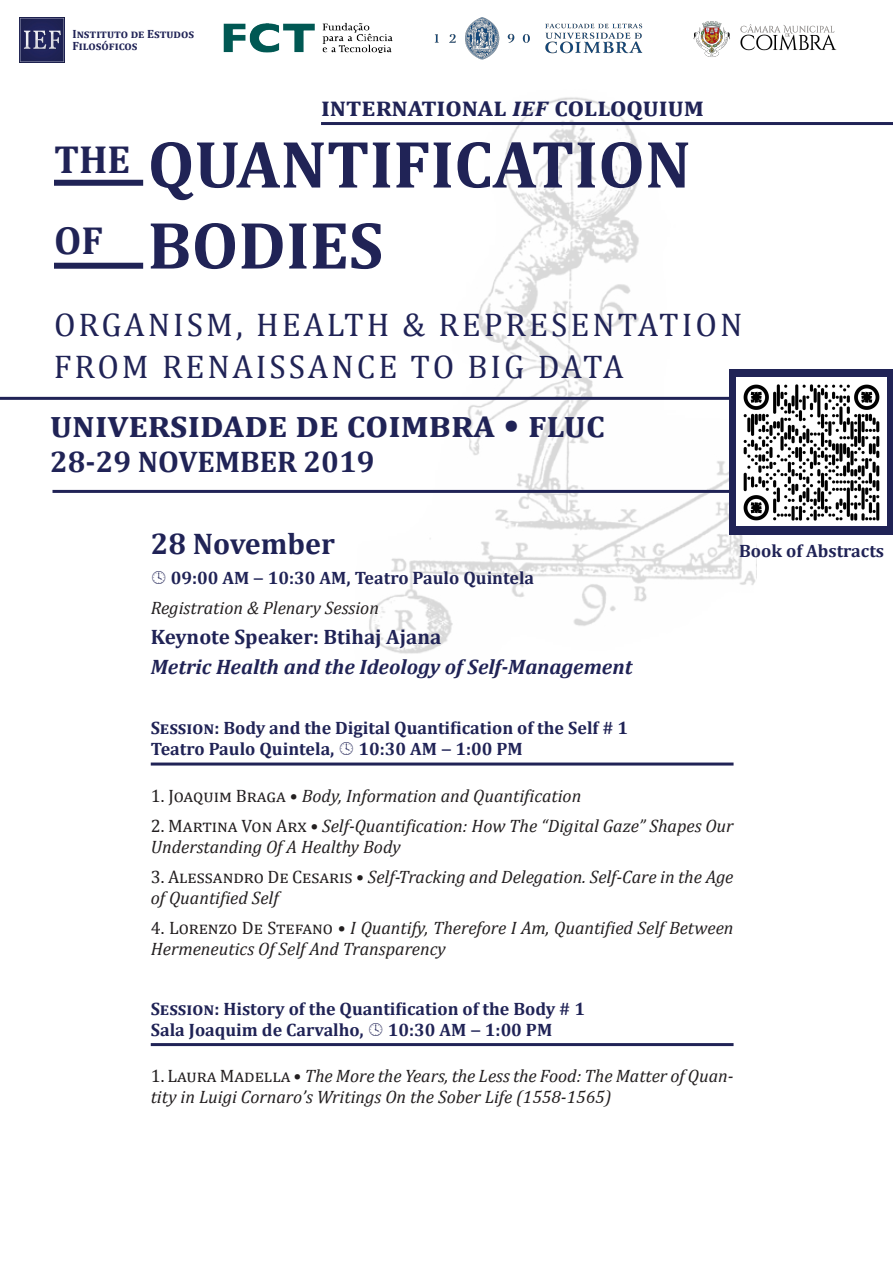
<style>
.page{position:relative;width:893px;height:1263px;background:#fff}
.page>*{position:absolute;margin:0;border:0;box-sizing:border-box;transform-origin:0 0}
.t1{font:700 67.5px/81px "Cambria";color:#202356}
.t2{font:700 37.5px "Cambria";color:#202356}
.t3{font:33px/42px "Cambria";letter-spacing:.09em;color:#202356}
.t4{font:700 30px "Cambria";color:#202356}
.t5{font:700 27px "Cambria";color:#202356}
.t6{font:italic 700 21px "Cambria";color:#202356}
.t7{font:700 21px "Cambria";color:#202356}
.t8{font:italic 18px/21px "Cambria";color:#231f20}
.t9{font:700 18px/21px "Cambria";color:#202356}
.t10{font:700 12px/12px "Cambria";color:#202356}
.s1{font-style:italic}
.s2{font-style:normal}
</style>
<div class="page">
<img style="left:355px;top:97px;width:401px;height:557px">
<hr style="left:151px;top:762px;width:583px;height:3px;background:#202356">
<hr style="left:151px;top:1043px;width:583px;height:3px;background:#202356">
<div style="left:54px;top:180px;width:89px;height:6px;background:#202356"></div>
<div style="left:54px;top:263px;width:89px;height:6px;background:#202356"></div>
<hr style="left:0;top:397px;width:743px;height:3px;background:#202356">
<hr style="left:52px;top:490px;width:839px;height:3px;background:#202356">
<hr style="left:321px;top:122px;width:572px;height:3px;background:#202356">
<img style="left:223px;top:22px;width:170px;height:31px">
<img style="left:434px;top:17px;width:209px;height:43px">
<img style="left:20px;top:18px;width:45px;height:44px">
<img style="left:693px;top:21px;width:144px;height:36px">
<div style="left:729px;top:369px;width:164px;height:166px;background:#202356"></div>
<img style="left:736px;top:377px;width:150px;height:149px">
<p class="t10" style="left:72px;top:27px;width:123px">Instituto de Estudos<br>Filosóficos</p>
<h3 class="t5" style="left:321px;top:87px;width:384px">international <span class="s1">ief</span> colloquium</h3>
<h1 class="t1" style="left:54px;top:122px;width:638px"><sup>The</sup> Quantification <sup>of</sup> Bodies</h1>
<h3 class="t3" style="left:54px;top:304px;width:690px">Organism, Health &amp; Representation<br>From Renaissa</h3>
<h3 class="t3" style="left:331px;top:346px;width:291px">nce to Big Data</h3>
<h2 class="t2" style="left:50px;top:397px;width:556px">universidade de coimbra • fluc</h2>
<h3 class="t4" style="left:50px;top:440px;width:326px">28-29 November 2019</h3>
<h3 class="t4" style="left:151px;top:523px;width:186px">28 November</h3>
<p class="t9" style="left:171px;top:567px;width:365px">09:00 AM ‒ 10:30 AM, Teatro Paulo Quintela</p>
<p class="t8" style="left:151px;top:597px;width:230px">Registration &amp; Plenary Session</p>
<p class="t7" style="left:151px;top:622px;width:292px">Keynote Speaker: Btihaj Ajana</p>
<p class="t6" style="left:151px;top:652px;width:483px">Metric Health and the Ideology of Self-Management</p>
<p class="t9" style="left:739px;top:540px;width:146px">Book of Abstracts</p>
<p class="t9" style="left:151px;top:717px;width:479px">Session: Body and the Digital Quantification of the Self # 1<br>Teatro Paulo Quintela,</p>
<p class="t9" style="left:358px;top:738px;width:166px">10:30 AM ‒ 1:00 PM</p>
<p class="t8" style="left:151px;top:784px;width:432px"><span class="s2">1. Joaquim Braga •</span> Body, Information and Quantification</p>
<p class="t8" style="left:151px;top:814px;width:584px"><span class="s2">2. Martina Von Arx •</span> Self-Quantification: How The “Digital Gaze” Shapes Our<br>Understanding Of A Healthy Body</p>
<p class="t8" style="left:151px;top:865px;width:584px"><span class="s2">3. Alessandro De Cesaris •</span> Self-Tracking and Delegation. Self-Care in the Age of Quantified Self</p>
<p class="t8" style="left:151px;top:916px;width:584px"><span class="s2">4. Lorenzo De Stefano •</span> I Quantify, Therefore I Am, Quantified Self Between<br>Hermeneutics Of Self And Transparency</p>
<p class="t9" style="left:151px;top:997px;width:436px">Session: History of the Quantification of the Body # 1<br>Sala Joaquim de Carvalho,</p>
<p class="t9" style="left:388px;top:1018px;width:166px">10:30 AM ‒ 1:00 PM</p>
<p class="t8" style="left:151px;top:1065px;width:584px"><span class="s2">1. Laura Madella •</span> The More the Years, the Less the Food: The Matter of Quan&shy;tity in Luigi Cornaro’s Writings On the Sober Life (1558-1565)</p>
</div>
